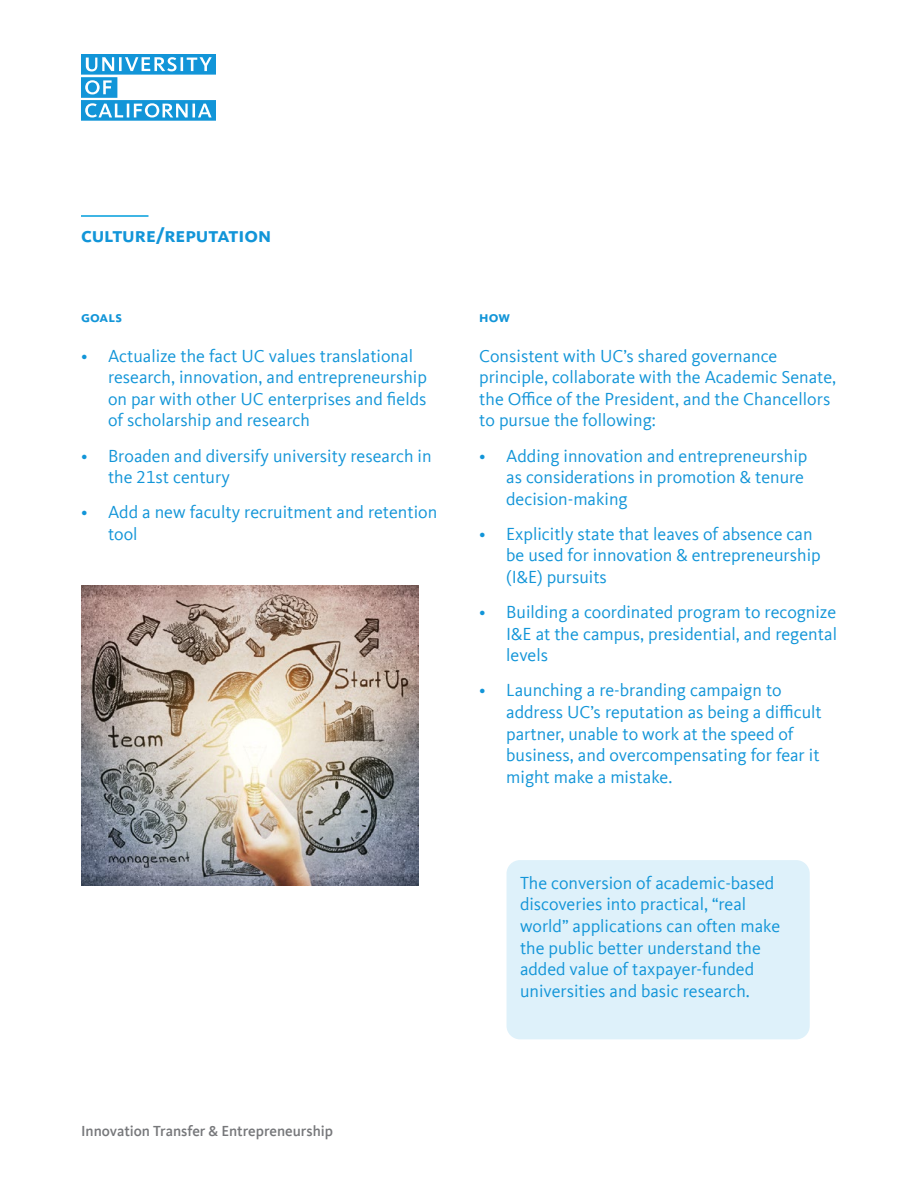
<style>
.page{position:relative;width:918px;height:1188px;background:#fff}
.page>*{position:absolute;margin:0;border:0;box-sizing:border-box;transform-origin:0 0}
.t1{font:700 21px "Kievit Sc Offc Pro";letter-spacing:-.005em;color:#1295d8}
.t2{font:18px/21.6px "Kievit Offc Pro";color:#1295d8}
.t3{font:500 15px "Kievit Offc Pro";color:#77787b}
.t4{font:700 15px "Kievit Sc Offc Pro";letter-spacing:.005em;color:#1295d8}
</style>
<div class="page">
<svg style="left:81px;top:54px;width:135px;height:67px"></svg>
<hr style="left:81px;top:215px;width:67px;height:2px;background:#009ddc">
<img style="left:81px;top:585px;width:338px;height:301px">
<div style="left:507px;top:860px;width:303px;height:179px;background:#def1fa;border-radius:14px"></div>
<p class="t1" style="left:81px;top:222px;width:192px">culture/reputation</p>
<p class="t4" style="left:81px;top:308px;width:42px">goals</p>
<p class="t4" style="left:479px;top:308px;width:32px">how</p>
<p class="t2" style="left:108px;top:345px;width:320px;text-indent:-27px">• Actualize the fact UC values translational research, innovation, and entrepreneurship on par with other UC enterprises and fields of scholarship and research</p>
<p class="t2" style="left:108px;top:445px;width:325px;text-indent:-27px">• Broaden and diversify university research in the 21st century</p>
<p class="t2" style="left:108px;top:501px;width:331px;text-indent:-27px">• Add a new faculty recruitment and retention tool</p>
<p class="t2" style="left:479px;top:345px;width:358px">Consistent with UC’s shared governance principle, collaborate with the Academic Senate, the Office of the President, and the Chancellors to pursue the following:</p>
<p class="t2" style="left:506px;top:445px;width:303px;text-indent:-27px">• Adding innovation and entrepreneurship as considerations in promotion &amp; tenure decision-making</p>
<p class="t2" style="left:506px;top:523px;width:316px;text-indent:-27px">• Explicitly state that leaves of absence can be used for innovation &amp; entrepreneurship (I&amp;E) pursuits</p>
<p class="t2" style="left:506px;top:601px;width:332px;text-align:justify;text-indent:-27px">• Building a coordinated program to recognize I&amp;E at the campus, presidential, and regental levels</p>
<p class="t2" style="left:506px;top:680px;width:317px;text-indent:-27px">• Launching a re-branding campaign to address UC’s reputation as being a difficult partner, unable to work at the speed of business, and overcompensating for fear it might make a mistake.</p>
<p class="t2" style="left:520px;top:872px;width:262px">The conversion of academic-based discoveries into practical, “real world” applications can often make the public better understand the added value of taxpayer-funded universities and basic research.</p>
<p class="t3" style="left:81px;top:1122px;width:254px">Innovation Transfer &amp; Entrepreneurship</p>
</div>
